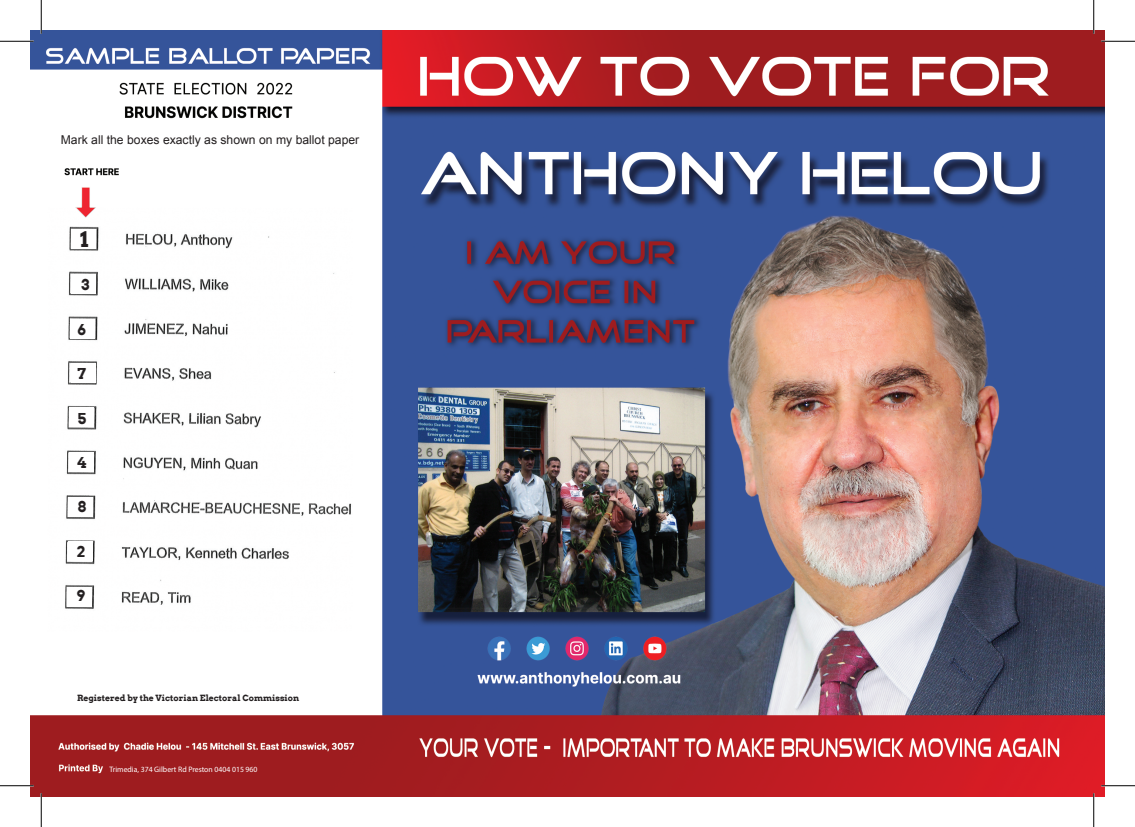
<style>
.page{position:relative;width:1135px;height:827px;background:#fff}
.page>*{position:absolute;margin:0;border:0;box-sizing:border-box;transform-origin:0 0}
.t1{font:700 21.62px "Arvo";color:#231f20}
.t2{font:700 15px "Arvo";color:#231f20}
.t3{font:12.12px "Arial";color:#231f20}
.t4{font:700 8.62px "Arvo";color:#231f20}
.t5{font:7.88px "Myriad Pro";color:#fff}
</style>
<div class="page">
<img style="left:31px;top:31px;width:1073px;height:765px">
<div style="left:67px;top:687px;width:253px;height:22px;background:#fff"></div>
<div style="left:72px;top:229px;width:24px;height:20px;background:#fff"></div>
<div style="left:72px;top:274px;width:24px;height:19px;background:#fff"></div>
<div style="left:70px;top:319px;width:25px;height:19px;background:#fff"></div>
<div style="left:71px;top:363px;width:25px;height:20px;background:#fff"></div>
<div style="left:69px;top:407px;width:25px;height:20px;background:#fff"></div>
<div style="left:69px;top:452px;width:25px;height:20px;background:#fff"></div>
<div style="left:68px;top:497px;width:25px;height:19px;background:#fff"></div>
<div style="left:68px;top:541px;width:25px;height:20px;background:#fff"></div>
<div style="left:67px;top:586px;width:25px;height:20px;background:#fff"></div>
<div style="left:57px;top:130px;width:306px;height:21px;background:#fff"></div>
<hr style="left:0;top:40px;width:34px;height:2px;background:#fff">
<hr style="left:1101px;top:40px;width:34px;height:2px;background:#fff">
<hr style="left:40px;top:0;width:2px;height:34px;background:#fff">
<hr style="left:40px;top:793px;width:2px;height:34px;background:#fff">
<hr style="left:0;top:41px;width:34px;height:1px;background:#000">
<hr style="left:1101px;top:41px;width:34px;height:1px;background:#000">
<hr style="left:0;top:785px;width:34px;height:1px;background:#000">
<hr style="left:1101px;top:785px;width:34px;height:1px;background:#000">
<hr style="left:41px;top:0;width:1px;height:34px;background:#000">
<hr style="left:41px;top:793px;width:1px;height:34px;background:#000">
<hr style="left:1093px;top:0;width:1px;height:34px;background:#000">
<hr style="left:1093px;top:793px;width:1px;height:34px;background:#000">
<p class="t3" style="left:61px;top:131px;width:300px">Mark all the boxes exactly as shown on my ballot paper</p>
<h1 class="t1" style="left:80px;top:226px;width:10px">1</h1>
<p class="t2" style="left:82px;top:275px;width:9px">3</p>
<p class="t2" style="left:77px;top:320px;width:10px">6</p>
<p class="t2" style="left:77px;top:364px;width:10px">7</p>
<p class="t2" style="left:77px;top:409px;width:10px">5</p>
<p class="t2" style="left:77px;top:453px;width:11px">4</p>
<p class="t2" style="left:77px;top:497px;width:10px">8</p>
<p class="t2" style="left:76px;top:542px;width:10px">2</p>
<p class="t2" style="left:76px;top:586px;width:10px">9</p>
<p class="t4" style="left:77px;top:692px;width:224px">Registered by the Victorian Electoral Commission</p>
<p class="t5" style="left:109px;top:764px;width:150px">Trimedia, 374 Gilbert Rd Preston 0404 015 960</p>
</div>
